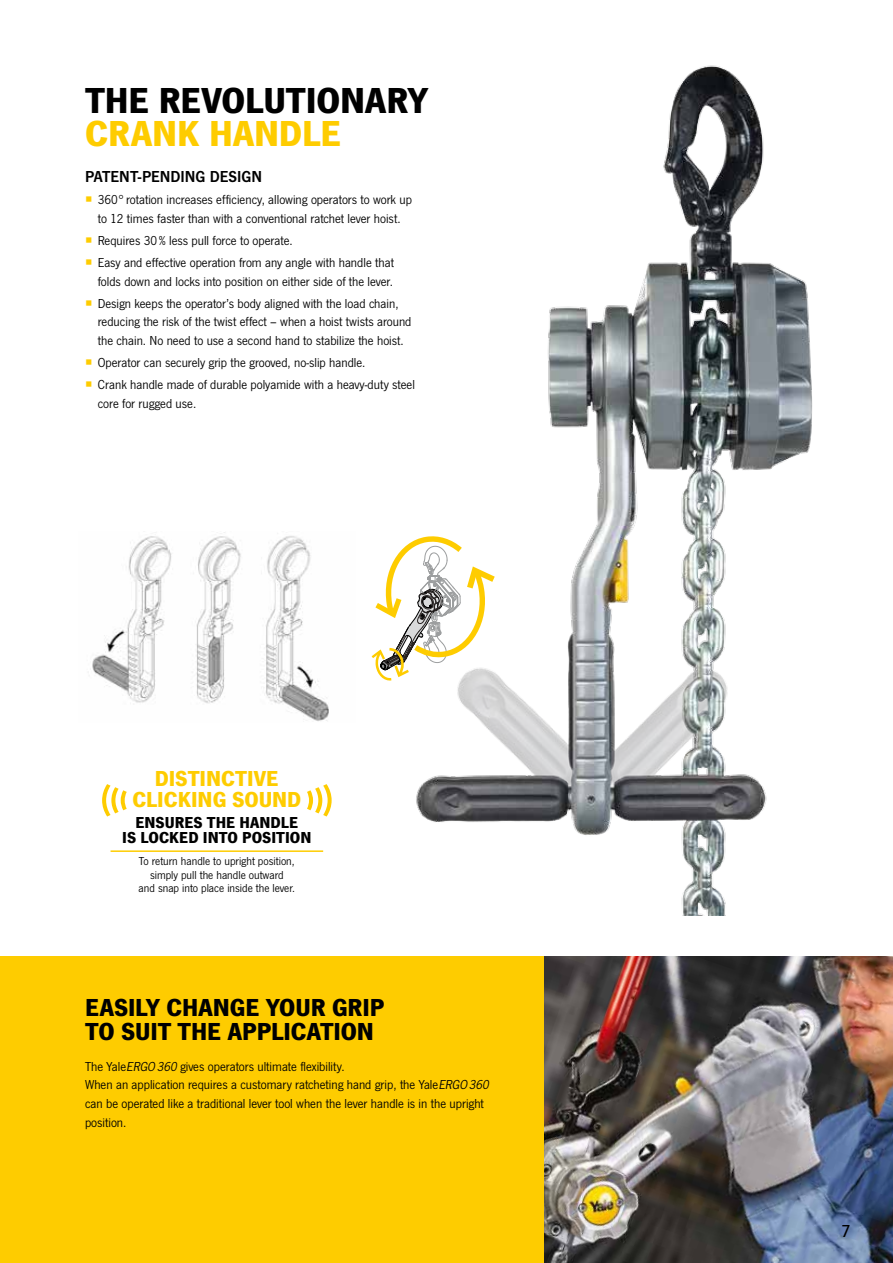
<style>
.page{position:relative;width:893px;height:1263px;background:#fff}
.page>*{position:absolute;margin:0;border:0;box-sizing:border-box;transform-origin:0 0}
.t1{font:700 37.5px "News Got";letter-spacing:-.005em;color:#000}
.t2{font:700 37.5px "News Got";letter-spacing:-.01em;color:#fecc00}
.t3{font:700 25.5px/24px "News Got";letter-spacing:-.005em;color:#000}
.t4{font:700 22.5px/21px "News Got";letter-spacing:-.005em;color:#fecc00;text-align:center}
.t5{font:500 18px "News Got";color:#000}
.t6{font:700 16.5px/15px "News Got";color:#000;text-align:center}
.t7{font:16.5px "News Got Dem";color:#000}
.t8{font:13.5px/18.6px "News Got";color:#000}
.t9{font:12px/13.5px "News Got";color:#000;text-align:center}
.s1{color:#fecc00}
.s2{font-style:italic}
</style>
<div class="page">
<img style="left:92px;top:532px;width:237px;height:189px">
<img style="left:416px;top:65px;width:397px;height:851px">
<svg style="left:371px;top:534px;width:127px;height:147px"></svg>
<div style="left:0;top:957px;width:544px;height:306px;background:#fecc00"></div>
<img style="left:544px;top:957px;width:349px;height:306px">
<svg style="left:102px;top:784px;width:25px;height:32px"></svg>
<svg style="left:307px;top:784px;width:25px;height:32px"></svg>
<hr style="left:111px;top:850px;width:212px;height:2px;background:#fecc00">
<h1 class="t1" style="left:85px;top:78px;width:345px">THE REVOLUTIONARY</h1>
<h1 class="t2" style="left:85px;top:111px;width:258px">CRANK HANDLE</h1>
<p class="t7" style="left:85px;top:167px;width:179px">PATENT-PENDING DESIGN</p>
<p class="t8" style="left:85px;top:191px;width:328px;text-align:center"><span class="s1">○</span> 360° rotation increases efficiency, allowing operators to work up to 12 times faster than with a conventional ratchet lever hoist.</p>
<p class="t8" style="left:85px;top:232px;width:209px"><span class="s1">○</span> Requires 30% less pull force to operate.</p>
<p class="t8" style="left:85px;top:254px;width:310px;text-align:right"><span class="s1">○</span> Easy and effective operation from any angle with handle that folds down and locks into position on either side of the lever.</p>
<p class="t8" style="left:98px;top:294px;width:315px;text-indent:-13px"><span class="s1">○</span> Design keeps the operator’s body aligned with the load chain, reducing the risk of the twist effect – when a hoist twists around the chain. No need to use a second hand to stabilize the hoist.</p>
<p class="t8" style="left:85px;top:353px;width:282px"><span class="s1">○</span> Operator can securely grip the grooved, no-slip handle.</p>
<p class="t8" style="left:98px;top:375px;width:319px;text-indent:-13px"><span class="s1">○</span> Crank handle made of durable polyamide with a heavy-duty steel core for rugged use.</p>
<h3 class="t4" style="left:132px;top:768px;width:170px">DISTINCTIVE<br>CLICKING SOUND</h3>
<p class="t6" style="left:122px;top:815px;width:191px">ENSURES THE HANDLE<br>IS LOCKED INTO POSITION</p>
<p class="t9" style="left:139px;top:855px;width:158px">To return handle to upright position, simply pull the handle outward<br>and snap into place inside the lever.</p>
<h2 class="t3" style="left:85px;top:996px;width:301px">EASILY CHANGE YOUR GRIP<br>TO SUIT THE APPLICATION</h2>
<p class="t8" style="left:85px;top:1057px;width:408px">The Yale<span class="s2">ERGO360</span> gives operators ultimate flexibility.<br>When an application requires a customary ratcheting hand grip, the Yale<span class="s2">ERGO360 </span>can be operated like a traditional lever tool when the lever handle is in the upright position.</p>
<h3 class="t5" style="left:841px;top:1221px;width:11px">7</h3>
</div>
